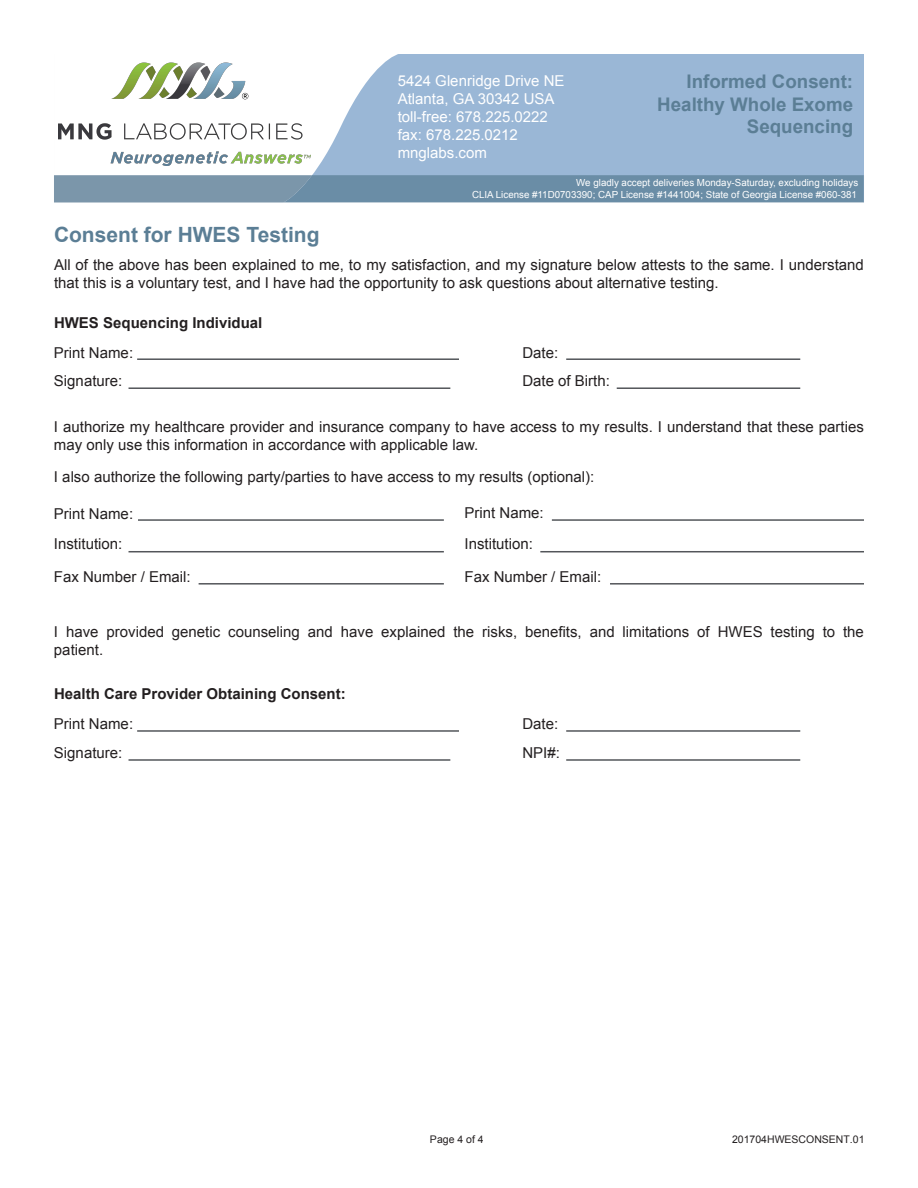
<style>
.page{position:relative;width:918px;height:1188px;background:#fff}
.page>*{position:absolute;margin:0;border:0;box-sizing:border-box;transform-origin:0 0}
.t1{font:700 21px "Arial";color:#5b7e95}
.t2{font:700 18.75px "Arial";color:#5b7e95}
.t3{font:15px "Arial";color:#231f20}
.t4{font:15px/18px "Arial";color:#fff}
.t5{font:700 15px "Arial";color:#231f20}
.t6{font:10.5px "Arial";color:#231f20}
.t7{font:9.75px "Arial";color:#fff}
</style>
<div class="page">
<div style="left:54px;top:54px;width:810px;height:148px;background:#9ab7d6"></div>
<svg style="left:54px;top:54px;width:344px;height:121px;fill:#fff"></svg>
<img style="left:58px;top:63px;width:253px;height:103px">
<svg style="left:54px;top:175px;width:810px;height:27px;background:#6f90a7"></svg>
<hr style="left:137px;top:358px;width:322px;height:2px;background:#53565a">
<hr style="left:129px;top:387px;width:321px;height:2px;background:#53565a">
<hr style="left:566px;top:358px;width:234px;height:2px;background:#53565a">
<hr style="left:617px;top:387px;width:183px;height:2px;background:#53565a">
<hr style="left:138px;top:519px;width:306px;height:2px;background:#53565a">
<hr style="left:129px;top:551px;width:315px;height:1px;background:#53565a">
<hr style="left:552px;top:519px;width:312px;height:2px;background:#53565a">
<hr style="left:540px;top:551px;width:324px;height:1px;background:#53565a">
<hr style="left:137px;top:730px;width:322px;height:2px;background:#53565a">
<hr style="left:129px;top:759px;width:321px;height:2px;background:#53565a">
<hr style="left:566px;top:730px;width:234px;height:2px;background:#53565a">
<hr style="left:566px;top:759px;width:234px;height:2px;background:#53565a">
<hr style="left:199px;top:583px;width:245px;height:2px;background:#53565a">
<hr style="left:610px;top:583px;width:254px;height:2px;background:#53565a">
<p class="t4" style="left:398px;top:72px;width:168px">5424 Glenridge Drive NE<br>Atlanta, GA 30342 USA toll-free: 678.225.0222 fax: 678.225.0212 mnglabs.com</p>
<p class="t2" style="left:687px;top:69px;width:168px">Informed Consent:</p>
<p class="t2" style="left:657px;top:91px;width:197px">Healthy Whole Exome</p>
<p class="t2" style="left:747px;top:114px;width:108px">Sequencing</p>
<p class="t7" style="left:576px;top:176px;width:283px">We gladly accept deliveries Monday-Saturday, excluding holidays</p>
<p class="t7" style="left:472px;top:188px;width:387px">CLIA License #11D0703390; CAP License #1441004; State of Georgia License #060-381</p>
<p class="t1" style="left:54px;top:221px;width:267px">Consent for HWES Testing</p>
<p class="t3" style="left:54px;top:255px;width:811px">All of the above has been explained to me, to my satisfaction, and my signature below attests to the same. I understand</p>
<p class="t3" style="left:54px;top:273px;width:666px">that this is a voluntary test, and I have had the opportunity to ask questions about alternative testing.</p>
<p class="t5" style="left:54px;top:312px;width:210px">HWES Sequencing Individual</p>
<p class="t3" style="left:54px;top:343px;width:81px">Print Name:</p>
<p class="t3" style="left:54px;top:371px;width:70px">Signature:</p>
<p class="t3" style="left:522px;top:343px;width:37px">Date:</p>
<p class="t3" style="left:522px;top:371px;width:89px">Date of Birth:</p>
<p class="t3" style="left:54px;top:417px;width:811px">I authorize my healthcare provider and insurance company to have access to my results. I understand that these parties</p>
<p class="t3" style="left:54px;top:435px;width:426px">may only use this information in accordance with applicable law.</p>
<p class="t3" style="left:54px;top:467px;width:542px">I also authorize the following party/parties to have access to my results (optional):</p>
<p class="t3" style="left:54px;top:503px;width:81px">Print Name:</p>
<p class="t3" style="left:54px;top:534px;width:70px">Institution:</p>
<p class="t3" style="left:465px;top:503px;width:81px">Print Name:</p>
<p class="t3" style="left:465px;top:534px;width:70px">Institution:</p>
<p class="t3" style="left:54px;top:566px;width:138px">Fax Number / Email:</p>
<p class="t3" style="left:465px;top:566px;width:138px">Fax Number / Email:</p>
<p class="t3" style="left:54px;top:621px;width:812px">I have provided genetic counseling and have explained the risks, benefits, and limitations of HWES testing to the</p>
<p class="t3" style="left:54px;top:639px;width:51px">patient.</p>
<p class="t5" style="left:54px;top:684px;width:293px">Health Care Provider Obtaining Consent:</p>
<p class="t3" style="left:54px;top:714px;width:81px">Print Name:</p>
<p class="t3" style="left:54px;top:743px;width:70px">Signature:</p>
<p class="t3" style="left:522px;top:714px;width:37px">Date:</p>
<p class="t3" style="left:522px;top:743px;width:39px">NPI#:</p>
<p class="t6" style="left:430px;top:1132px;width:55px">Page 4 of 4</p>
<p class="t6" style="left:732px;top:1132px;width:134px">201704HWESCONSENT.01</p>
</div>
